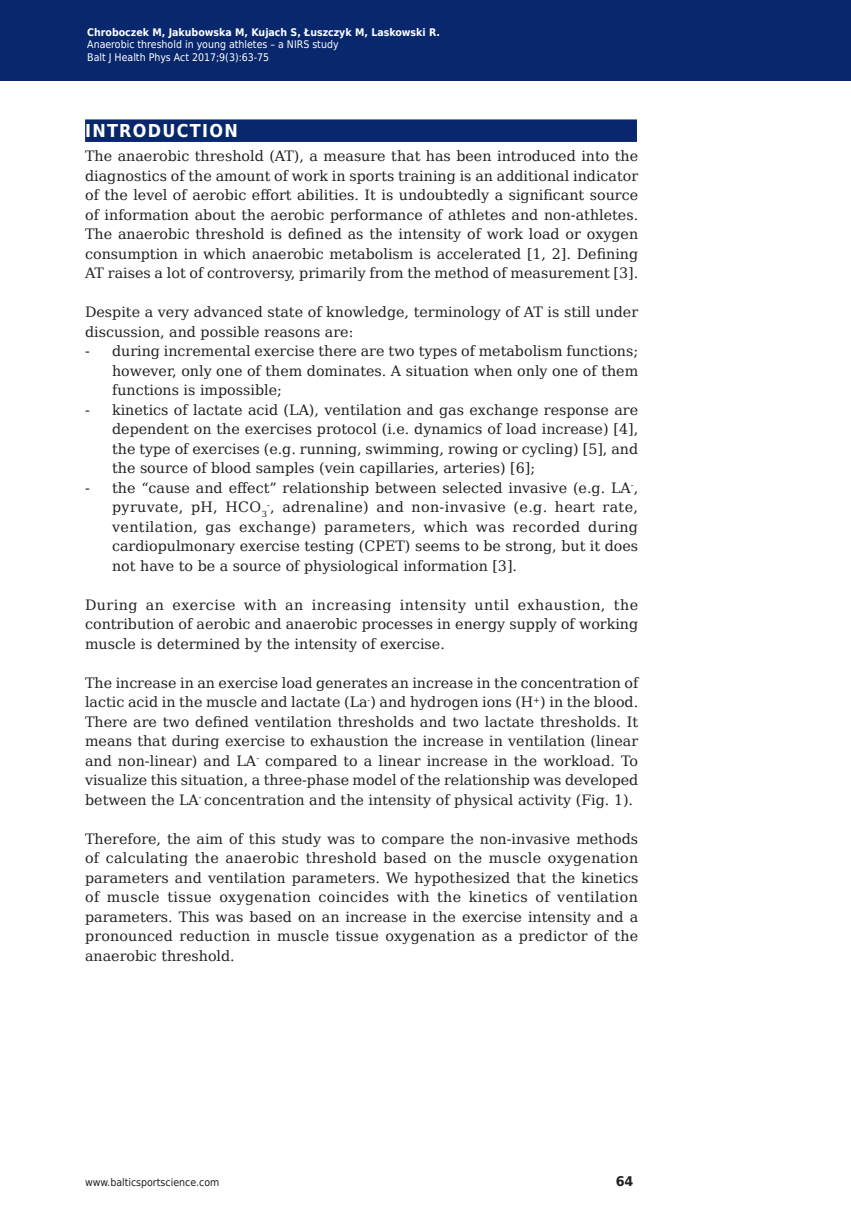
<style>
.page{position:relative;width:851px;height:1212px;background:#fff}
.page>*{position:absolute;margin:0;border:0;box-sizing:border-box;transform-origin:0 0}
.Subhead{font:700 17.85px "DejaVu Sans Condensed";letter-spacing:.07em;color:#fff}
.Body_Text{font:14.25px/19.5px "DejaVu Serif";color:#231f20;text-align:justify}
.t1{font:700 13.35px "DejaVu Sans";color:#231f20;scale:.96 1}
.t2{font:10.5px/12.6px "DejaVu Sans Condensed";color:#fff}
.t3{font:700 10.5px "DejaVu Sans Condensed";color:#fff}
.t4{font:10.5px "DejaVu Sans Condensed";color:#231f20}
</style>
<div class="page">
<div style="left:0;top:0;width:850px;height:80px;background:#08276c"></div>
<div style="left:85px;top:119px;width:552px;height:23px;background:#08276c"></div>
<p class="t3" style="left:87px;top:23px;width:354px">Chroboczek M, Jakubowska M, Kujach S, Łuszczyk M, Laskowski R.</p>
<p class="t2" style="left:87px;top:38px;width:253px">Anaerobic threshold in young athletes – a NIRS study<br>Balt J Health Phys Act 2017;9(3):63-75</p>
<p class="Subhead" style="left:85px;top:116px;width:154px">INTRODUCTION</p>
<p class="Body_Text" style="left:85px;top:146px;width:554px">The anaerobic threshold (AT), a measure that has been introduced into the diagnostics of the amount of work in sports training is an additional indicator of the level of aerobic effort abilities. It is undoubtedly a significant source of information about the aerobic performance of athletes and non-athletes.<br>The anaerobic threshold is defined as the intensity of work load or oxygen consumption in which anaerobic metabolism is accelerated [1, 2]. Defining AT raises a lot of controversy, primarily from the method of measurement [3].</p>
<p class="Body_Text" style="left:85px;top:302px;width:554px">Despite a very advanced state of knowledge, terminology of AT is still under discussion, and possible reasons are:</p>
<p class="Body_Text" style="left:112px;top:341px;width:527px;text-indent:-27px">- during incremental exercise there are two types of metabolism functions; however, only one of them dominates. A situation when only one of them functions is impossible;</p>
<p class="Body_Text" style="left:112px;top:400px;width:527px;text-indent:-27px">- kinetics of lactate acid (LA), ventilation and gas exchange response are dependent on the exercises protocol (i.e. dynamics of load increase) [4], the type of exercises (e.g. running, swimming, rowing or cycling) [5], and the source of blood samples (vein capillaries, arteries) [6];</p>
<p class="Body_Text" style="left:112px;top:478px;width:527px;text-indent:-27px">- the “cause and effect” relationship between selected invasive (e.g. LA<sup>-</sup>, pyruvate, pH, HCO<sub>3</sub><sup>-</sup>, adrenaline) and non-invasive (e.g. heart rate, ventilation, gas exchange) parameters, which was recorded during cardiopulmonary exercise testing (CPET) seems to be strong, but it does not have to be a source of physiological information [3].</p>
<p class="Body_Text" style="left:85px;top:595px;width:554px">During an exercise with an increasing intensity until exhaustion, the contribution of aerobic and anaerobic processes in energy supply of working muscle is determined by the intensity of exercise.</p>
<p class="Body_Text" style="left:85px;top:673px;width:554px">The increase in an exercise load generates an increase in the concentration of lactic acid in the muscle and lactate (La<sup>-</sup>) and hydrogen ions (H<sup>+</sup>) in the blood.<br>There are two defined ventilation thresholds and two lactate thresholds. It means that during exercise to exhaustion the increase in ventilation (linear and non-linear) and LA<sup>-</sup> compared to a linear increase in the workload. To visualize this situation, a three-phase model of the relationship was developed between the LA<sup>-</sup> concentration and the intensity of physical activity (Fig. 1).</p>
<p class="Body_Text" style="left:85px;top:829px;width:554px">Therefore, the aim of this study was to compare the non-invasive methods of calculating the anaerobic threshold based on the muscle oxygenation parameters and ventilation parameters. We hypothesized that the kinetics of muscle tissue oxygenation coincides with the kinetics of ventilation parameters. This was based on an increase in the exercise intensity and a pronounced reduction in muscle tissue oxygenation as a predictor of the anaerobic threshold.</p>
<p class="t4" style="left:85px;top:1174px;width:136px">www.balticsportscience.com</p>
<p class="t1" style="left:615px;top:1170px;width:20px">64</p>
</div>
